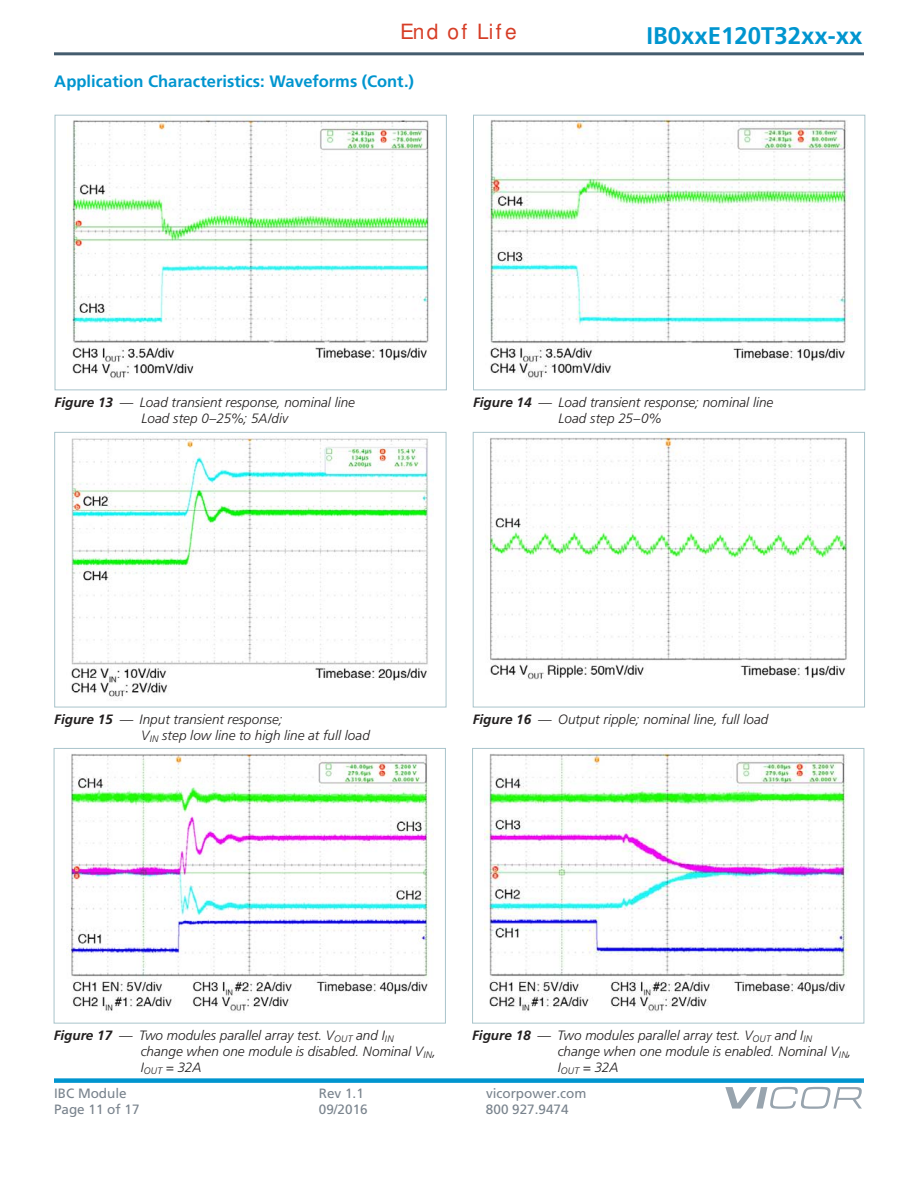
<style>
.page{position:relative;width:918px;height:1188px;background:#fff}
.page>*{position:absolute;margin:0;border:0;box-sizing:border-box;transform-origin:0 0}
.t1{font:700 24px "Frutiger";color:#0095cf}
.t2{font:900 21px "Frutiger";letter-spacing:.11em;color:#d63d26}
.t3{font:700 16.5px "Frutiger";color:#0095cf}
.t4{font:italic 300 13.5px/16.2px "Frutiger";color:#221f1f}
.t5{font:13.5px "Frutiger";color:#79838d}
.s1{font-weight:700}
</style>
<div class="page">
<div style="left:54px;top:1078px;width:810px;height:5px;background:#0095cf"></div>
<hr style="left:54px;top:52px;width:810px;height:3px;background:#445c6e">
<svg style="left:725px;top:1087px;width:137px;height:22px"></svg>
<img style="left:68px;top:438px;width:361px;height:259px">
<div style="left:54px;top:432px;width:392px;height:275px;border:1px solid #a9c4cb"></div>
<img style="left:487px;top:434px;width:361px;height:246px">
<div style="left:473px;top:432px;width:392px;height:275px;border:1px solid #a9c4cb"></div>
<img style="left:67px;top:120px;width:362px;height:258px">
<div style="left:55px;top:115px;width:392px;height:275px;border:1px solid #a9c4cb"></div>
<img style="left:486px;top:117px;width:367px;height:263px">
<div style="left:473px;top:115px;width:392px;height:275px;border:1px solid #a9c4cb"></div>
<img style="left:66px;top:751px;width:367px;height:260px">
<div style="left:54px;top:748px;width:392px;height:276px;border:1px solid #a9c4cb"></div>
<img style="left:485px;top:750px;width:367px;height:262px">
<div style="left:472px;top:748px;width:392px;height:276px;border:1px solid #a9c4cb"></div>
<h2 class="t2" style="left:400px;top:19px;width:118px">End of Life</h2>
<p class="t3" style="left:54px;top:75px;width:361px">Application Characteristics: Waveforms (Cont.)</p>
<h1 class="t1" style="left:646px;top:22px;width:218px">IB0xxE120T32xx-xx</h1>
<p class="t4" style="left:142px;top:395px;width:215px;text-indent:-87px"><span class="s1">Figure 13</span> — Load transient response, nominal line<br>Load step 0–25%; 5A/div</p>
<p class="t4" style="left:559px;top:395px;width:216px;text-indent:-85px"><span class="s1">Figure 14</span> — Load transient response; nominal line<br>Load step 25–0%</p>
<p class="t4" style="left:141px;top:712px;width:230px;text-indent:-87px"><span class="s1">Figure 15</span> — Input transient response;<br>V<sub>IN</sub> step low line to high line at full load</p>
<p class="t4" style="left:473px;top:712px;width:297px"><span class="s1">Figure 16</span> — Output ripple; nominal line, full load</p>
<p class="t4" style="left:141px;top:1028px;width:297px;text-indent:-87px"><span class="s1">Figure 17</span> — Two modules parallel array test. V<sub>OUT</sub> and I<sub>IN </sub>change when one module is disabled. Nominal V<sub>IN</sub>,<br>I<sub>OUT</sub> = 32A</p>
<p class="t4" style="left:558px;top:1028px;width:295px;text-indent:-85px"><span class="s1">Figure 18</span> — Two modules parallel array test. V<sub>OUT</sub> and I<sub>IN </sub>change when one module is enabled. Nominal V<sub>IN</sub>,<br>I<sub>OUT</sub> = 32A</p>
<p class="t5" style="left:54px;top:1088px;width:74px">IBC Module</p>
<p class="t5" style="left:319px;top:1088px;width:47px">Rev 1.1</p>
<p class="t5" style="left:486px;top:1088px;width:102px">vicorpower.com</p>
<p class="t5" style="left:54px;top:1104px;width:87px">Page 11 of 17</p>
<p class="t5" style="left:319px;top:1104px;width:50px">09/2016</p>
<p class="t5" style="left:486px;top:1104px;width:84px">800 927.9474</p>
</div>
